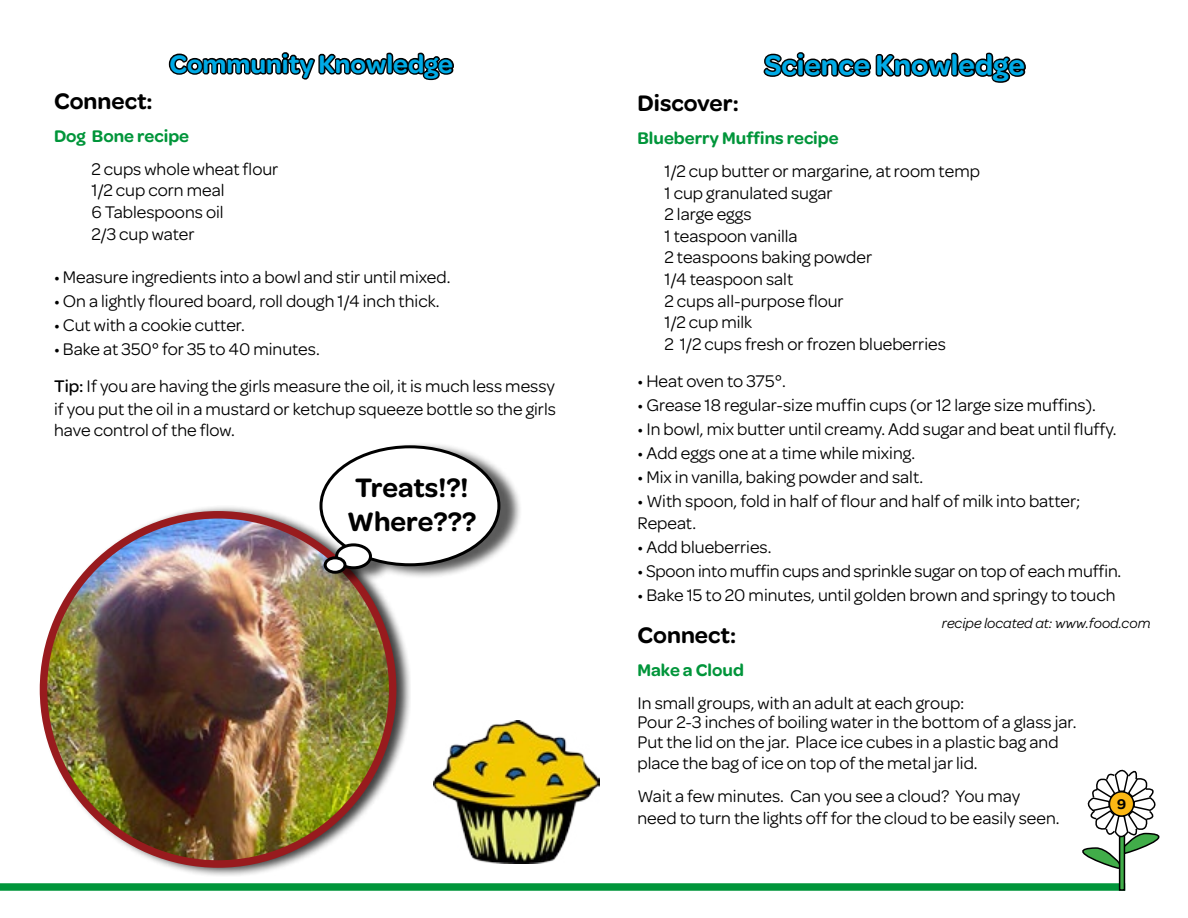
<style>
.page{position:relative;width:1188px;height:918px;background:#fff}
.page>*{position:absolute;margin:0;border:0;box-sizing:border-box;transform-origin:0 0}
.t1{font:600 30px "Omnes Girl Scouts";color:#00abe6}
.t2{font:600 28.5px/34.5px "Omnes Girl Scouts";letter-spacing:-.01em;color:#000}
.t3{font:600 27px "Omnes Girl Scouts";color:#00abe6}
.t4{font:600 24px "Omnes Girl Scouts";color:#000}
.t5{font:18px/21.6px "Omnes Girl Scouts";color:#000}
.t6{font:600 18px "Omnes Girl Scouts";color:#00953a}
.t7{font:italic 15px "Omnes Girl Scouts";color:#000}
.t8{font:600 15px "Omnes Girl Scouts";color:#000}
.s1{font-weight:500}
</style>
<div class="page">
<svg style="left:168px;top:52px;width:286px;height:29px"></svg>
<svg style="left:763px;top:52px;width:263px;height:31px"></svg>
<div style="left:0;top:883px;width:1125px;height:8px;background:#00953a"></div>
<div style="left:1119px;top:804px;width:6px;height:87px;border:2px solid #000"></div>
<svg style="left:1082px;top:769px;width:78px;height:100px"></svg>
<div style="left:39px;top:505px;width:372px;height:372px;background:#000;opacity:.75"></div>
<img style="left:44px;top:515px;width:349px;height:349px;border-radius:175px">
<div style="left:40px;top:511px;width:356px;height:357px;border:8px solid #981b1e;border-radius:50%"></div>
<div style="left:326px;top:442px;width:196px;height:144px;background:#000;opacity:.65"></div>
<div style="left:321px;top:447px;width:178px;height:118px;background:#fff;border-radius:50%"></div>
<div style="left:319px;top:445px;width:181px;height:121px;border:3px solid #000;border-radius:50%"></div>
<div style="left:337px;top:545px;width:33px;height:23px;background:#fff;border-radius:50%"></div>
<div style="left:335px;top:543px;width:37px;height:26px;border:3px solid #000;border-radius:50%"></div>
<div style="left:325px;top:558px;width:20px;height:14px;background:#fff;border-radius:50%"></div>
<div style="left:324px;top:556px;width:22px;height:18px;border:3px solid #000;border-radius:50%"></div>
<img style="left:433px;top:720px;width:166px;height:144px">
<h3 class="t3" style="left:169px;top:45px;width:285px">Community Knowledge</h3>
<h3 class="t4" style="left:54px;top:84px;width:100px">Connect:</h3>
<p class="t6" style="left:54px;top:123px;width:137px">Dog Bone recipe</p>
<p class="t5" style="left:91px;top:157px;width:188px">2 cups whole wheat flour<br>1/2 cup corn meal<br>6 Tablespoons oil<br>2/3 cup water</p>
<p class="t5" style="left:54px;top:265px;width:398px">• Measure ingredients into a bowl and stir until mixed.</p>
<p class="t5" style="left:54px;top:289px;width:387px">• On a lightly floured board, roll dough 1/4 inch thick.</p>
<p class="t5" style="left:54px;top:313px;width:192px">• Cut with a cookie cutter.</p>
<p class="t5" style="left:54px;top:329px;width:503px;line-height:37.5px">• Bake at 350° for 35 to 40 minutes.<br><span class="s1">Tip:</span> If you are having the girls measure the oil, it is much less messy</p>
<p class="t5" style="left:54px;top:397px;width:503px">if you put the oil in a mustard or ketchup squeeze bottle so the girls have control of the flow.</p>
<h2 class="t2" style="left:347px;top:469px;width:131px">Treats!?!<br>Where???</h2>
<h1 class="t1" style="left:764px;top:44px;width:262px">Science Knowledge</h1>
<h3 class="t4" style="left:638px;top:86px;width:103px">Discover:</h3>
<p class="t6" style="left:638px;top:125px;width:203px">Blueberry Muffins recipe</p>
<p class="t5" style="left:664px;top:159px;width:317px">1/2 cup butter or margarine, at room temp<br>1 cup granulated sugar<br>2 large eggs<br>1 teaspoon vanilla<br>2 teaspoons baking powder<br>1/4 teaspoon salt<br>2 cups all-purpose flour<br>1/2 cup milk<br>2 1/2 cups fresh or frozen blueberries</p>
<p class="t5" style="left:638px;top:369px;width:150px">• Heat oven to 375°.</p>
<p class="t5" style="left:638px;top:393px;width:460px">• Grease 18 regular-size muffin cups (or 12 large size muffins).</p>
<p class="t5" style="left:638px;top:417px;width:481px">• In bowl, mix butter until creamy. Add sugar and beat until fluffy.</p>
<p class="t5" style="left:638px;top:441px;width:279px">• Add eggs one at a time while mixing.</p>
<p class="t5" style="left:638px;top:465px;width:287px">• Mix in vanilla, baking powder and salt.</p>
<p class="t5" style="left:638px;top:489px;width:444px">• With spoon, fold in half of flour and half of milk into batter;<br>Repeat.</p>
<p class="t5" style="left:638px;top:535px;width:135px">• Add blueberries.</p>
<p class="t5" style="left:638px;top:559px;width:485px">• Spoon into muffin cups and sprinkle sugar on top of each muffin.</p>
<p class="t5" style="left:638px;top:583px;width:480px">• Bake 15 to 20 minutes, until golden brown and springy to touch</p>
<p class="t7" style="left:942px;top:613px;width:210px">recipe located at: www.food.com</p>
<h3 class="t4" style="left:637px;top:618px;width:100px">Connect:</h3>
<p class="t6" style="left:637px;top:657px;width:108px">Make a Cloud</p>
<p class="t5" style="left:637px;top:692px;width:441px;line-height:19.5px">In small groups, with an adult at each group:<br>Pour 2-3 inches of boiling water in the bottom of a glass jar.<br>Put the lid on the jar. Place ice cubes in a plastic bag and</p>
<p class="t5" style="left:637px;top:746px;width:384px;line-height:33px">place the bag of ice on top of the metal jar lid.<br>Wait a few minutes. Can you see a cloud? You may</p>
<p class="t5" style="left:637px;top:806px;width:424px">need to turn the lights off for the cloud to be easily seen.</p>
<p class="t8" style="left:1117px;top:793px;width:11px">9</p>
</div>
